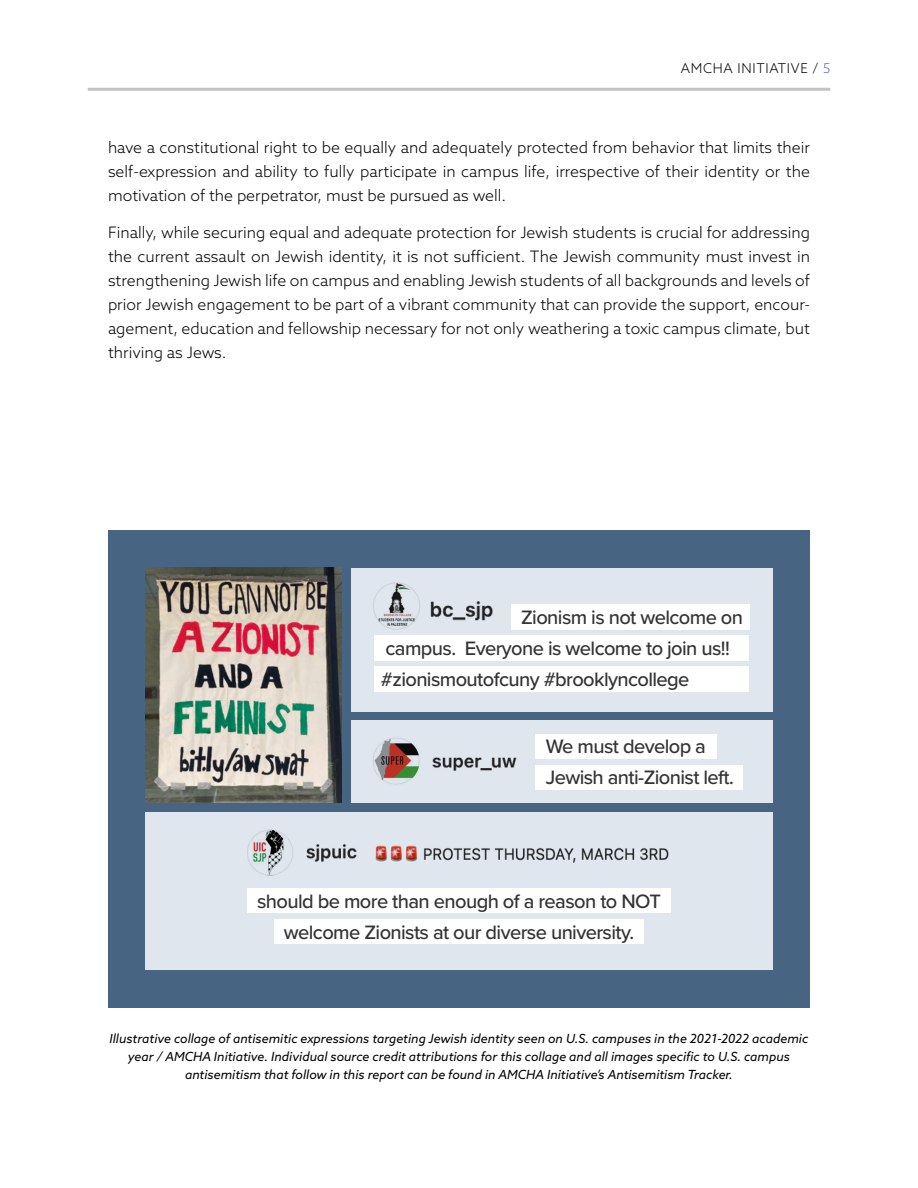
<style>
.page{position:relative;width:918px;height:1188px;background:#fff}
.page>*{position:absolute;margin:0;border:0;box-sizing:border-box;transform-origin:0 0}
.t1{font:500 20.1px "Proxima Nova";letter-spacing:-.03em;color:#333}
.t2{font:300 15.75px/24px "Azo Sans";color:#000;text-align:justify}
.t3{font:300 13.5px "Azo Sans";letter-spacing:.05em;color:#000}
.t4{font:italic 12.6px/18px "Azo Sans";color:#000;text-align:center}
.s1{color:#5a72ab}
</style>
<div class="page">
<hr style="left:88px;top:88px;width:742px;height:3px;background:#c4c2c3">
<div style="left:108px;top:530px;width:702px;height:477px;background:#486483"></div>
<div style="left:145px;top:812px;width:628px;height:158px;background:#dfe6ed"></div>
<img style="left:146px;top:568px;width:196px;height:235px">
<img style="left:375px;top:845px;width:294px;height:18px">
<img style="left:306px;top:844px;width:51px;height:18px">
<div style="left:247px;top:888px;width:424px;height:25px;background:#fff"></div>
<div style="left:274px;top:919px;width:370px;height:25px;background:#fff"></div>
<div style="left:351px;top:721px;width:422px;height:82px;background:#dfe6ed"></div>
<img style="left:432px;top:757px;width:85px;height:14px">
<div style="left:535px;top:734px;width:182px;height:25px;background:#fff"></div>
<div style="left:535px;top:765px;width:208px;height:25px;background:#fff"></div>
<div style="left:351px;top:568px;width:422px;height:143px;background:#dfe6ed"></div>
<img style="left:421px;top:601px;width:82px;height:35px">
<div style="left:511px;top:604px;width:238px;height:25px;background:#fff"></div>
<div style="left:375px;top:636px;width:374px;height:25px;background:#fff"></div>
<div style="left:375px;top:666px;width:374px;height:25px;background:#fff"></div>
<img style="left:372px;top:737px;width:48px;height:48px">
<img style="left:242px;top:825px;width:56px;height:56px;border-radius:28px">
<img style="left:373px;top:582px;width:50px;height:52px">
<p class="t3" style="left:681px;top:60px;width:151px">AMCHA INITIATIVE / <span class="s1">5</span></p>
<p class="t2" style="left:108px;top:135px;width:704px">have a constitutional right to be equally and adequately protected from behavior that limits their self-expression and ability to fully participate in campus life, irrespective of their identity or the motivation of the perpetrator, must be pursued as well.</p>
<p class="t2" style="left:108px;top:221px;width:704px">Finally, while securing equal and adequate protection for Jewish students is crucial for addressing the current assault on Jewish identity, it is not sufficient. The Jewish community must invest in strengthening Jewish life on campus and enabling Jewish students of all backgrounds and levels of prior Jewish engagement to be part of a vibrant community that can provide the support, encour&shy;agement, education and fellowship necessary for not only weathering a toxic campus climate, but thriving as Jews.</p>
<p class="t1" style="left:521px;top:602px;width:224px">Zionism is not welcome on</p>
<p class="t1" style="left:386px;top:633px;width:346px">campus. Everyone is welcome to join us!!</p>
<p class="t1" style="left:381px;top:664px;width:310px">#zionismoutofcuny #brooklyncollege</p>
<p class="t1" style="left:546px;top:732px;width:162px">We must develop a</p>
<p class="t1" style="left:546px;top:762px;width:190px">Jewish anti-Zionist left.</p>
<p class="t1" style="left:257px;top:886px;width:405px">should be more than enough of a reason to NOT</p>
<p class="t1" style="left:284px;top:917px;width:352px">welcome Zionists at our diverse university.</p>
<p class="t4" style="left:110px;top:1029px;width:700px">Illustrative collage of antisemitic expressions targeting Jewish identity seen on U.S. campuses in the 2021-2022 academic year / AMCHA Initiative. Individual source credit attributions for this collage and all images specific to U.S. campus antisemitism that follow in this report can be found in AMCHA Initiative’s Antisemitism Tracker.</p>
</div>
